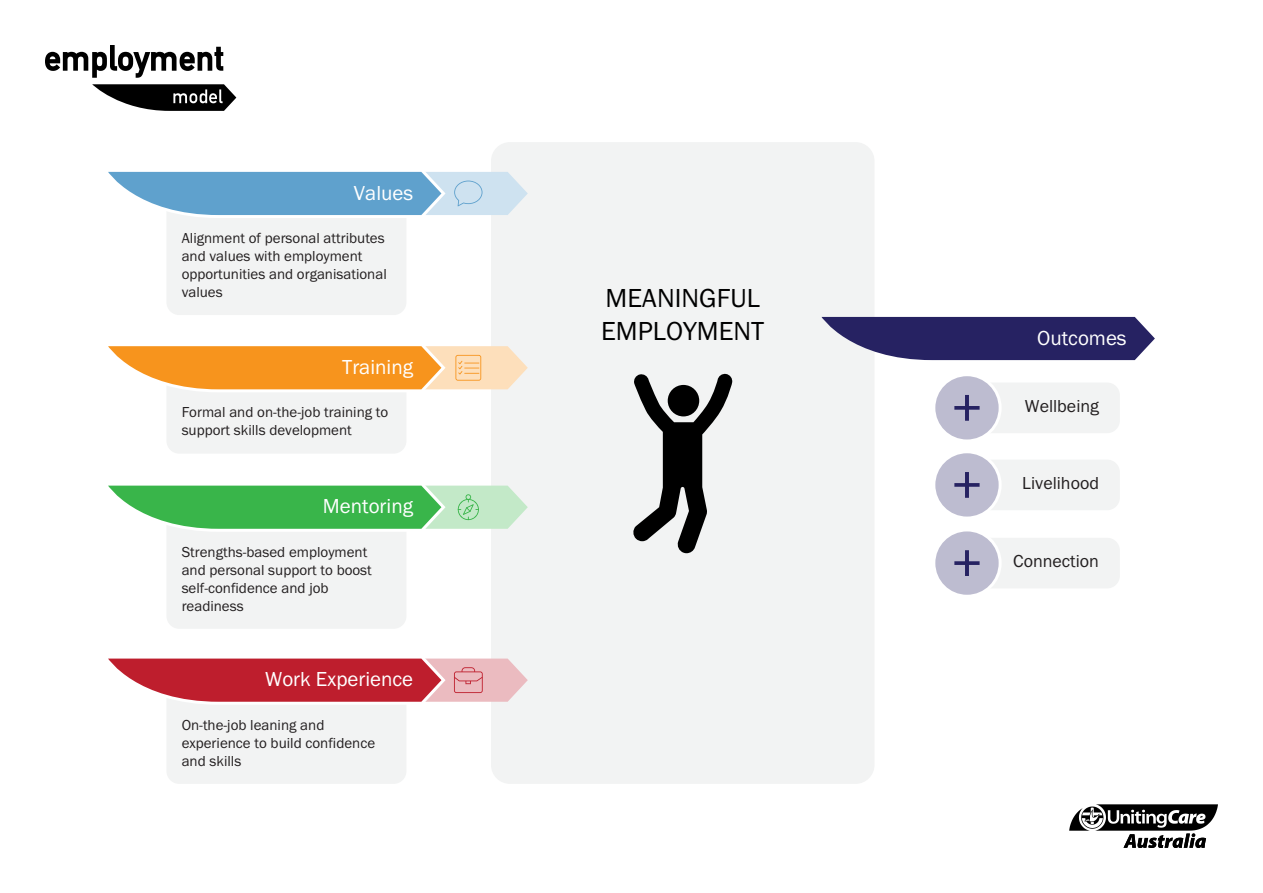
<style>
.page{position:relative;width:1263px;height:893px;background:#fff}
.page>*{position:absolute;margin:0;border:0;box-sizing:border-box;transform-origin:0 0}
.t1{font:27px/32.4px "Franklin Gothic URW Boo";color:#000}
.t2{font:21px "Franklin Gothic URW Boo";color:#fff}
.t3{font:18px "Franklin Gothic URW Boo";color:#231f20}
.t4{font:15px/18px "Franklin Gothic URW Boo";color:#231f20}
</style>
<div class="page">
<svg style="left:1069px;top:804px;width:149px;height:44px"></svg>
<div style="left:491px;top:142px;width:383px;height:642px;background:#f2f3f3;border-radius:19px"></div>
<div style="left:166px;top:193px;width:240px;height:122px;background:#f2f3f3;border-radius:13px"></div>
<div style="left:166px;top:364px;width:240px;height:90px;background:#f2f3f3;border-radius:13px"></div>
<div style="left:166px;top:504px;width:240px;height:125px;background:#f2f3f3;border-radius:13px"></div>
<div style="left:166px;top:674px;width:240px;height:110px;background:#f2f3f3;border-radius:13px"></div>
<div style="left:948px;top:383px;width:172px;height:50px;background:#f2f3f3;border-radius:13px"></div>
<svg style="left:821px;top:317px;width:334px;height:43px;background:#3f3c74"></svg>
<div style="left:948px;top:460px;width:172px;height:50px;background:#f2f3f3;border-radius:13px"></div>
<div style="left:948px;top:538px;width:172px;height:50px;background:#f2f3f3;border-radius:13px"></div>
<svg style="left:935px;top:376px;width:66px;height:64px"></svg>
<svg style="left:935px;top:453px;width:66px;height:64px"></svg>
<svg style="left:935px;top:531px;width:66px;height:64px"></svg>
<svg style="left:108px;top:171px;width:420px;height:47px"></svg>
<svg style="left:108px;top:658px;width:420px;height:46px;background:#d05e69"></svg>
<svg style="left:108px;top:485px;width:420px;height:46px;background:#71c97d"></svg>
<svg style="left:108px;top:346px;width:420px;height:46px;background:#f8b25c"></svg>
<svg style="left:633px;top:373px;width:100px;height:180px"></svg>
<div style="left:668px;top:385px;width:31px;height:31px;background:#000;border-radius:50%"></div>
<svg style="left:45px;top:45px;width:178px;height:33px"></svg>
<svg style="left:92px;top:84px;width:144px;height:27px"></svg>
<h2 class="t2" style="left:354px;top:179px;width:61px">Values</h2>
<p class="t4" style="left:182px;top:229px;width:207px">Alignment of personal attributes and values with employment opportunities and organisational values</p>
<h2 class="t2" style="left:342px;top:354px;width:72px">Training</h2>
<p class="t4" style="left:182px;top:403px;width:208px">Formal and on-the-job training to support skills development</p>
<h2 class="t2" style="left:323px;top:493px;width:92px">Mentoring</h2>
<p class="t4" style="left:182px;top:542px;width:192px">Strengths-based employment and personal support to boost self-confidence and job readiness</p>
<h2 class="t2" style="left:265px;top:666px;width:150px">Work Experience</h2>
<p class="t4" style="left:182px;top:715px;width:195px">On-the-job leaning and experience to build confidence and skills</p>
<h1 class="t1" style="left:601px;top:282px;width:165px">MEANINGFUL<br>EMPLOYMENT</h1>
<h2 class="t2" style="left:1037px;top:325px;width:91px">Outcomes</h2>
<p class="t3" style="left:1025px;top:394px;width:76px">Wellbeing</p>
<p class="t3" style="left:1022px;top:472px;width:78px">Livelihood</p>
<p class="t3" style="left:1013px;top:550px;width:87px">Connection</p>
</div>
